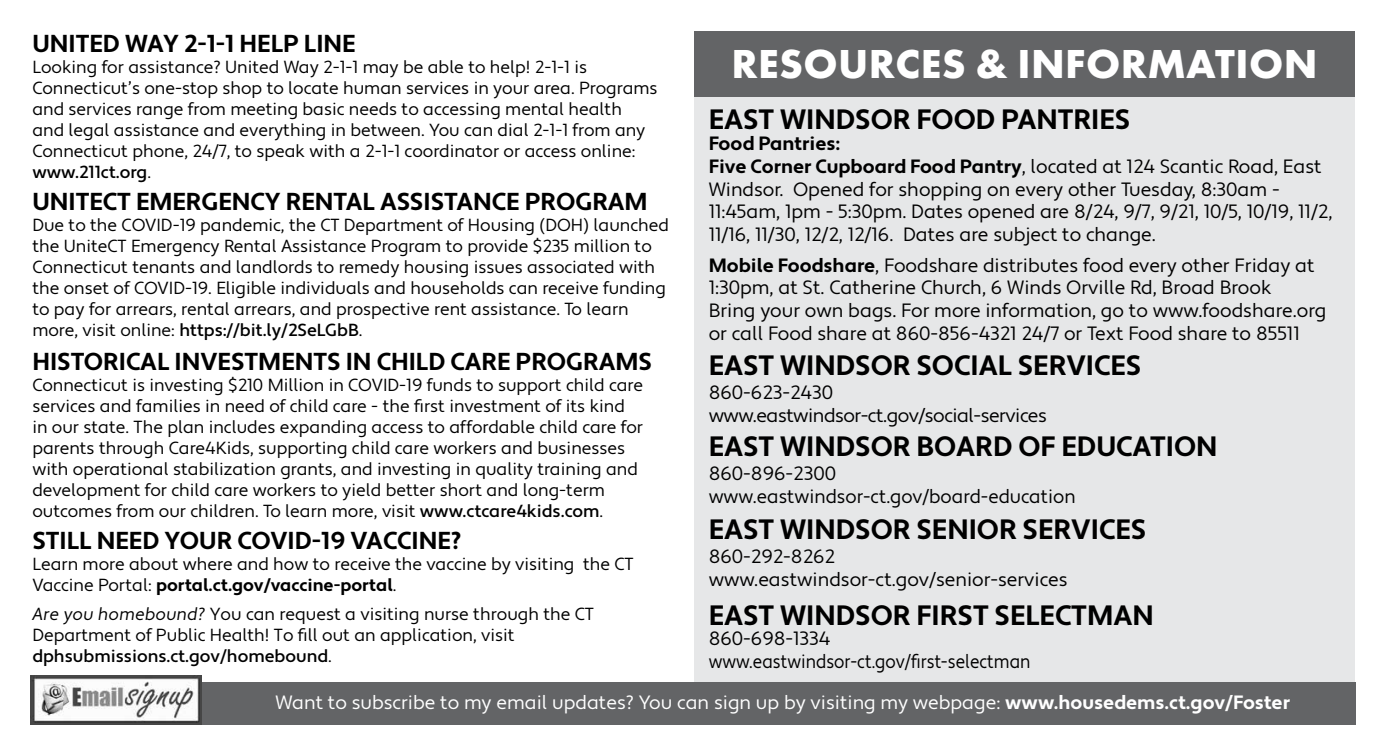
<style>
.page{position:relative;width:1386px;height:756px;background:#fff}
.page>*{position:absolute;margin:0;border:0;box-sizing:border-box;transform-origin:0 0}
.t1{font:700 42px "Futura PT";letter-spacing:.01em;color:#fff}
.t2{font:700 28px "Apertura";color:#000}
.t3{font:700 24.5px "Apertura";color:#000}
.t4{font:19.25px/22.8px "Apertura";color:#000}
.t5{font:19.25px "Apertura";color:#fff}
.t6{font:19.25px/22.8px "Apertura";letter-spacing:-.025em;color:#000}
.t7{font:17.5px/21px "Apertura";color:#000}
.s1{font-weight:500}
.s2{font-weight:700}
.s3{font-family:"Apertura Obliq"}
</style>
<div class="page">
<div style="left:694px;top:86px;width:661px;height:596px;background:#e6e7e8"></div>
<div style="left:32px;top:682px;width:1323px;height:42px;background:#636466"></div>
<img style="left:31px;top:676px;width:170px;height:48px">
<div style="left:694px;top:32px;width:661px;height:65px;background:#636466"></div>
<h3 class="t3" style="left:32px;top:28px;width:325px">UNITED WAY 2-1-1 HELP LINE</h3>
<p class="t7" style="left:32px;top:57px;width:627px">Looking for assistance? United Way 2-1-1 may be able to help! 2-1-1 is Connecticut’s one-stop shop to locate human services in your area. Programs and services range from meeting basic needs to accessing mental health and legal assistance and everything in between. You can dial 2-1-1 from any Connecticut phone, 24/7, to speak with a 2-1-1 coordinator or access online: <span class="s1">www.211ct.org</span>.</p>
<h3 class="t3" style="left:32px;top:187px;width:617px">UNITECT EMERGENCY RENTAL ASSISTANCE PROGRAM</h3>
<p class="t7" style="left:32px;top:215px;width:638px">Due to the COVID-19 pandemic, the CT Department of Housing (DOH) launched the UniteCT Emergency Rental Assistance Program to provide $235 million to Connecticut tenants and landlords to remedy housing issues associated with the onset of COVID-19. Eligible individuals and households can receive funding to pay for arrears, rental arrears, and prospective rent assistance. To learn more, visit online: <span class="s1">https://bit.ly/2SeLGbB</span>.</p>
<h3 class="t3" style="left:32px;top:346px;width:621px">HISTORICAL INVESTMENTS IN CHILD CARE PROGRAMS</h3>
<p class="t7" style="left:32px;top:375px;width:612px">Connecticut is investing $210 Million in COVID-19 funds to support child care services and families in need of child care - the first investment of its kind in our state. The plan includes expanding access to affordable child care for parents through Care4Kids, supporting child care workers and businesses with operational stabilization grants, and investing in quality training and development for child care workers to yield better short and long-term outcomes from our children. To learn more, visit <span class="s1">www.ctcare4kids.com</span>.</p>
<h3 class="t3" style="left:32px;top:526px;width:431px">STILL NEED YOUR COVID-19 VACCINE?</h3>
<p class="t7" style="left:32px;top:554px;width:603px">Learn more about where and how to receive the vaccine by visiting the CT<br>Vaccine Portal: <span class="s2">portal.ct.gov/vaccine-portal</span>.</p>
<p class="t7" style="left:32px;top:604px;width:563px"><span class="s3">Are you homebound?</span> You can request a visiting nurse through the CT<br>Department of Public Health! To fill out an application, visit <span class="s1">dphsubmissions.ct.gov/homebound</span>.</p>
<h1 class="t1" style="left:731px;top:37px;width:588px">RESOURCES &amp; INFORMATION</h1>
<h2 class="t2" style="left:709px;top:102px;width:423px">EAST WINDSOR FOOD PANTRIES</h2>
<p class="t4" style="left:709px;top:133px;width:625px"><span class="s2">Food Pantries:<br>Five Corner Cupboard Food Pantry</span>, located at 124 Scantic Road, East Windsor. Opened for shopping on every other Tuesday, 8:30am - 11:45am, 1pm - 5:30pm. Dates opened are 8/24, 9/7, 9/21, 10/5, 10/19, 11/2, 11/16, 11/30, 12/2, 12/16. Dates are subject to change.</p>
<p class="t4" style="left:709px;top:254px;width:619px"><span class="s2">Mobile Foodshare</span>, Foodshare distributes food every other Friday at 1:30pm, at St. Catherine Church, 6 Winds Orville Rd, Broad Brook<br>Bring your own bags. For more information, go to www.foodshare.org or call Food share at 860-856-4321 24/7 or Text Food share to 85511</p>
<h2 class="t2" style="left:709px;top:349px;width:434px">EAST WINDSOR SOCIAL SERVICES</h2>
<p class="t6" style="left:709px;top:381px;width:340px">860-623-2430 www.eastwindsor-ct.gov/social-services</p>
<h2 class="t2" style="left:709px;top:429px;width:510px">EAST WINDSOR BOARD OF EDUCATION</h2>
<p class="t4" style="left:709px;top:463px;width:368px">860-896-2300 www.eastwindsor-ct.gov/board-education</p>
<h2 class="t2" style="left:709px;top:512px;width:439px">EAST WINDSOR SENIOR SERVICES</h2>
<p class="t4" style="left:709px;top:546px;width:360px">860-292-8262 www.eastwindsor-ct.gov/senior-services</p>
<h2 class="t2" style="left:709px;top:598px;width:447px">EAST WINDSOR FIRST SELECTMAN</h2>
<p class="t4" style="left:709px;top:628px;width:323px">860-698-1334 www.eastwindsor-ct.gov/first-selectman</p>
<p class="t5" style="left:276px;top:690px;width:1016px">Want to subscribe to my email updates? You can sign up by visiting my webpage: <span class="s2">www.housedems.ct.gov/Foster</span></p>
</div>
